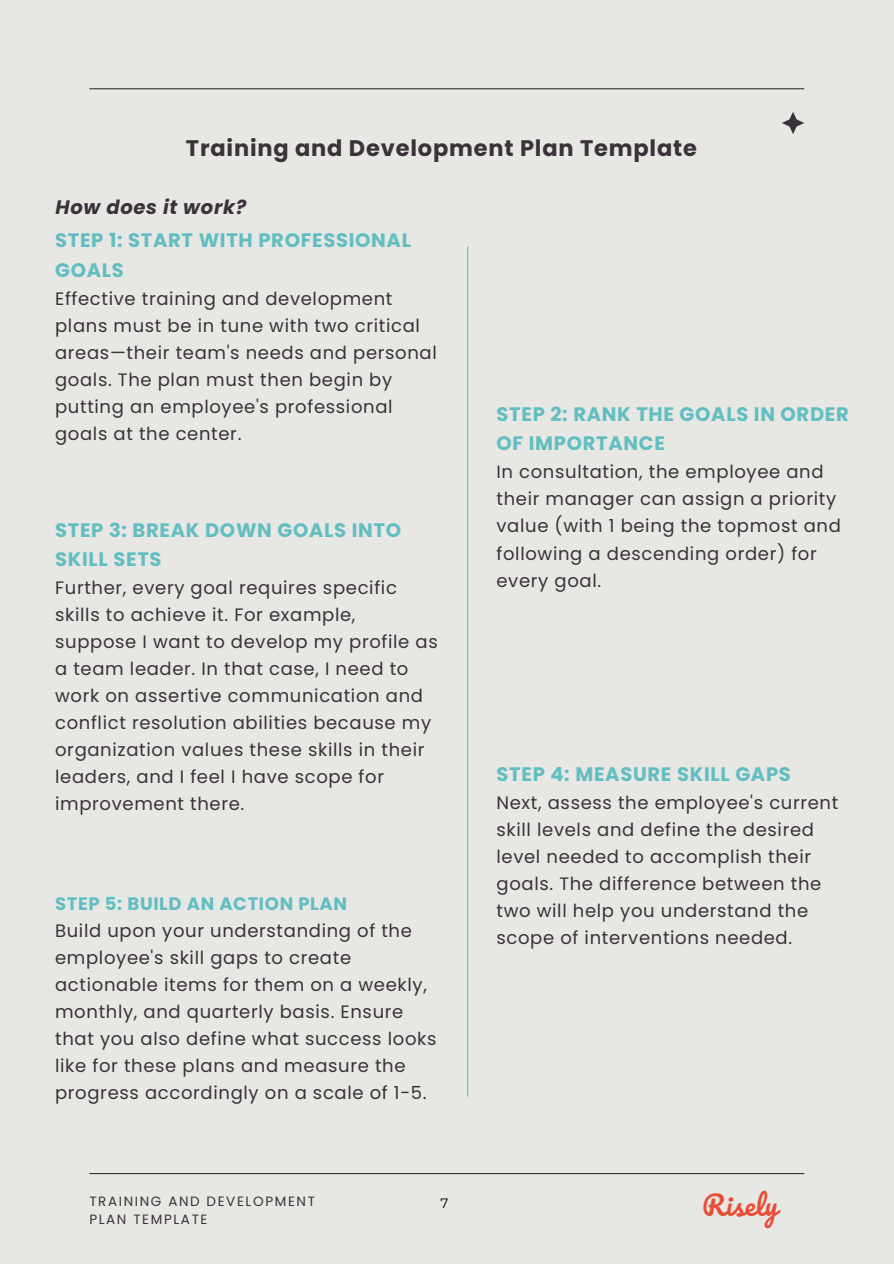
<style>
.page{position:relative;width:894px;height:1264px;background:#fff}
.page>*{position:absolute;margin:0;border:0;box-sizing:border-box;transform-origin:0 0}
.t1{font:27px "Pacifico";letter-spacing:.01em;color:#e74e35}
.t2{font:700 22.5px "Poppins";letter-spacing:.035em;color:#3a3238}
.t3{font:700 19.5px/29.2px "Poppins";letter-spacing:.035em;color:#62bec1}
.t4{font:italic 700 19.5px "Poppins";letter-spacing:.035em;color:#3a3238}
.t5{font:18px/27px "Poppins";letter-spacing:.035em;color:#3a3238}
.t6{font:700 18px "Poppins";letter-spacing:.035em;color:#62bec1}
.t7{font:13.5px/18px "Poppins";letter-spacing:.12em;color:#3a3238}
.t8{font:13.5px "Montserrat";color:#000}
</style>
<div class="page">
<div style="left:0;top:0;width:893px;height:1263px;background:#e7e7e4"></div>
<hr style="left:89px;top:88px;width:715px;height:1px;background:#3a3238">
<hr style="left:89px;top:1172px;width:715px;height:2px;background:#3a3238">
<svg style="left:782px;top:112px;width:22px;height:22px"></svg>
<hr style="left:467px;top:246px;width:1px;height:850px;background:#62bec1">
<p class="t2" style="left:186px;top:132px;width:512px">Training and Development Plan Template</p>
<h1 class="t4" style="left:55px;top:194px;width:192px">How does it work?</h1>
<p class="t3" style="left:55px;top:226px;width:357px">STEP 1: START WITH PROFESSIONAL<br>GOALS</p>
<p class="t5" style="left:55px;top:285px;width:383px">Effective training and development plans must be in tune with two critical areas—their team's needs and personal goals. The plan must then begin by putting an employee's professional goals at the center.</p>
<p class="t3" style="left:55px;top:515px;width:347px">STEP 3: BREAK DOWN GOALS INTO<br>SKILL SETS</p>
<p class="t5" style="left:55px;top:574px;width:384px">Further, every goal requires specific skills to achieve it. For example, suppose I want to develop my profile as a team leader. In that case, I need to work on assertive communication and conflict resolution abilities because my organization values these skills in their leaders, and I feel I have scope for improvement there.</p>
<p class="t6" style="left:55px;top:891px;width:293px">STEP 5: BUILD AN ACTION PLAN</p>
<p class="t5" style="left:55px;top:917px;width:383px">Build upon your understanding of the employee's skill gaps to create actionable items for them on a weekly, monthly, and quarterly basis. Ensure that you also define what success looks like for these plans and measure the progress accordingly on a scale of 1-5.</p>
<p class="t3" style="left:496px;top:399px;width:354px">STEP 2: RANK THE GOALS IN ORDER<br>OF IMPORTANCE</p>
<p class="t5" style="left:496px;top:458px;width:346px">In consultation, the employee and their manager can assign a priority value (with 1 being the topmost and following a descending order) for every goal.</p>
<p class="t3" style="left:496px;top:759px;width:296px">STEP 4: MEASURE SKILL GAPS</p>
<p class="t5" style="left:496px;top:789px;width:343px">Next, assess the employee's current skill levels and define the desired level needed to accomplish their goals. The difference between the two will help you understand the scope of interventions needed.</p>
<h2 class="t7" style="left:89px;top:1192px;width:227px">TRAINING AND DEVELOPMENT<br>PLAN TEMPLATE</h2>
<h3 class="t1" style="left:701px;top:1190px;width:77px">Risely</h3>
<p class="t8" style="left:440px;top:1194px;width:9px">7</p>
</div>
